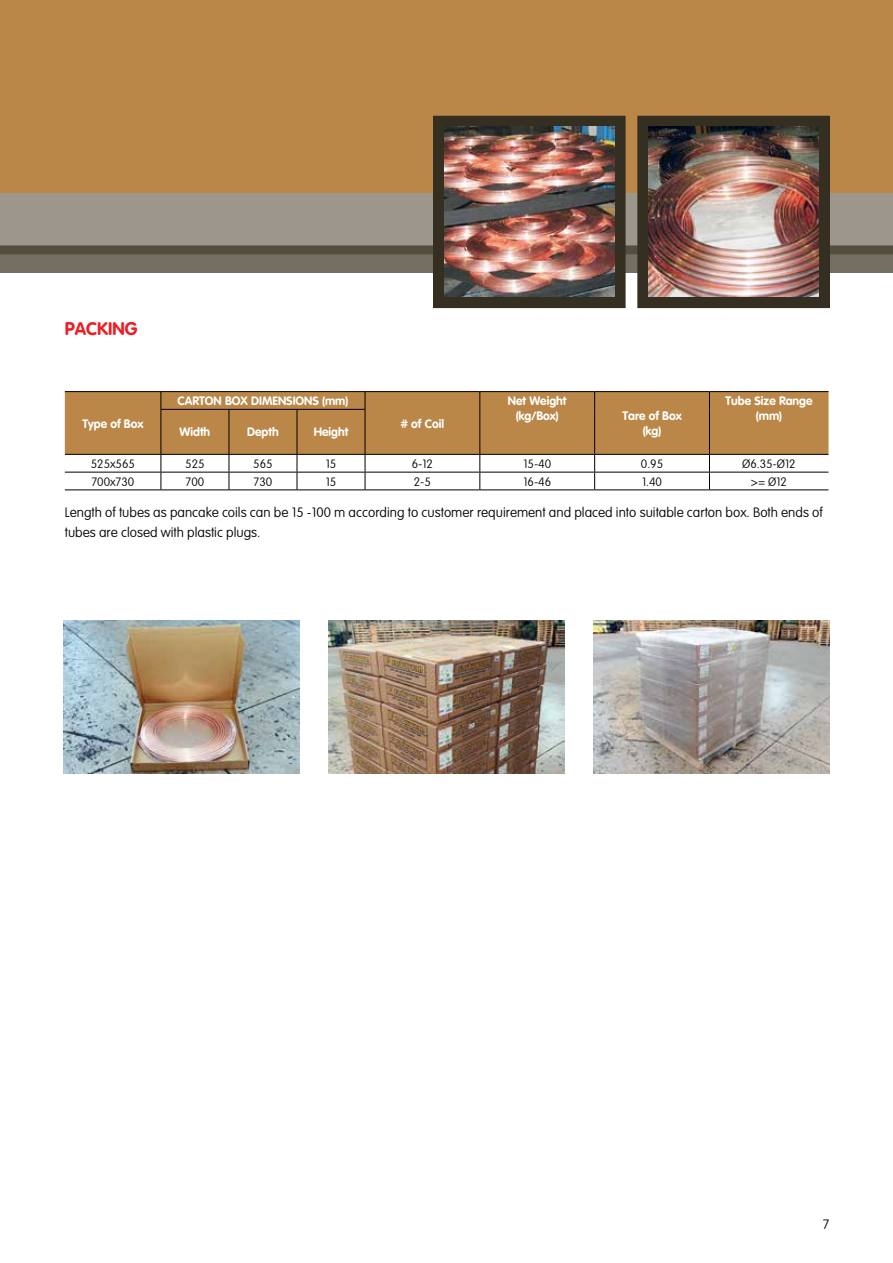
<style>
.page{position:relative;width:893px;height:1263px;background:#fff}
.page>*{position:absolute;margin:0;border:0;box-sizing:border-box;transform-origin:0 0}
.t1{font:700 18px "VAG Rounded";color:#ed1d24}
.t2{font:100 13.5px/19.5px "VAG Rounded";color:#000}
.t3{font:700 12px/15px "VAG Rounded";color:#fff;text-align:center}
.t4{font:100 12px "VAG Rounded";color:#000}
</style>
<div class="page">
<div style="left:0;top:0;width:893px;height:194px;background:#ba8748"></div>
<svg style="left:0;top:245px;width:893px;height:27px;background:#6a6457"></svg>
<div style="left:0;top:194px;width:893px;height:51px;background:#9c968d"></div>
<div style="left:638px;top:116px;width:191px;height:192px;background:#342f20"></div>
<img style="left:648px;top:127px;width:171px;height:170px">
<div style="left:434px;top:116px;width:191px;height:192px;background:#342f20"></div>
<img style="left:444px;top:127px;width:170px;height:170px">
<div style="left:65px;top:392px;width:763px;height:62px;background:#ba8748"></div>
<hr style="left:65px;top:391px;width:96px;height:1px;background:#000">
<svg style="left:161px;top:392px;width:1px;height:17px"></svg>
<hr style="left:161px;top:391px;width:68px;height:1px;background:#000">
<hr style="left:229px;top:391px;width:68px;height:1px;background:#000">
<hr style="left:297px;top:391px;width:68px;height:1px;background:#000">
<svg style="left:365px;top:392px;width:1px;height:17px"></svg>
<hr style="left:365px;top:391px;width:115px;height:1px;background:#000">
<svg style="left:479px;top:392px;width:1px;height:17px"></svg>
<hr style="left:479px;top:409px;width:1px;height:45px;background:#000">
<hr style="left:480px;top:391px;width:115px;height:1px;background:#000">
<svg style="left:594px;top:392px;width:1px;height:17px"></svg>
<hr style="left:594px;top:409px;width:1px;height:45px;background:#000">
<hr style="left:595px;top:391px;width:114px;height:1px;background:#000">
<svg style="left:709px;top:392px;width:1px;height:17px"></svg>
<hr style="left:709px;top:409px;width:1px;height:45px;background:#000">
<hr style="left:709px;top:391px;width:119px;height:1px;background:#000">
<hr style="left:161px;top:410px;width:1px;height:44px;background:#000">
<hr style="left:161px;top:409px;width:68px;height:1px;background:#000">
<hr style="left:229px;top:410px;width:1px;height:44px;background:#000">
<hr style="left:229px;top:409px;width:68px;height:1px;background:#000">
<hr style="left:297px;top:410px;width:1px;height:44px;background:#000">
<hr style="left:365px;top:410px;width:1px;height:44px;background:#000">
<hr style="left:297px;top:409px;width:68px;height:1px;background:#000">
<hr style="left:65px;top:454px;width:96px;height:1px;background:#000">
<hr style="left:161px;top:454px;width:68px;height:1px;background:#000">
<hr style="left:229px;top:454px;width:68px;height:1px;background:#000">
<hr style="left:297px;top:454px;width:68px;height:1px;background:#000">
<hr style="left:365px;top:454px;width:115px;height:1px;background:#000">
<hr style="left:480px;top:454px;width:115px;height:1px;background:#000">
<hr style="left:595px;top:454px;width:114px;height:1px;background:#000">
<hr style="left:709px;top:454px;width:119px;height:1px;background:#000">
<hr style="left:65px;top:472px;width:96px;height:1px;background:#000">
<hr style="left:65px;top:489px;width:96px;height:1px;background:#000">
<svg style="left:161px;top:455px;width:1px;height:34px"></svg>
<hr style="left:161px;top:472px;width:68px;height:1px;background:#000">
<hr style="left:161px;top:489px;width:68px;height:1px;background:#000">
<svg style="left:229px;top:455px;width:1px;height:34px"></svg>
<hr style="left:229px;top:472px;width:68px;height:1px;background:#000">
<hr style="left:229px;top:489px;width:68px;height:1px;background:#000">
<svg style="left:297px;top:455px;width:1px;height:34px"></svg>
<hr style="left:297px;top:472px;width:68px;height:1px;background:#000">
<hr style="left:297px;top:489px;width:68px;height:1px;background:#000">
<svg style="left:365px;top:455px;width:1px;height:34px"></svg>
<hr style="left:365px;top:472px;width:115px;height:1px;background:#000">
<hr style="left:365px;top:489px;width:115px;height:1px;background:#000">
<svg style="left:479px;top:455px;width:1px;height:34px"></svg>
<hr style="left:480px;top:472px;width:115px;height:1px;background:#000">
<hr style="left:480px;top:489px;width:115px;height:1px;background:#000">
<svg style="left:594px;top:455px;width:1px;height:34px"></svg>
<hr style="left:595px;top:472px;width:114px;height:1px;background:#000">
<hr style="left:595px;top:489px;width:114px;height:1px;background:#000">
<svg style="left:709px;top:455px;width:1px;height:34px"></svg>
<hr style="left:709px;top:472px;width:119px;height:1px;background:#000">
<hr style="left:709px;top:489px;width:119px;height:1px;background:#000">
<img style="left:64px;top:620px;width:235px;height:154px">
<img style="left:329px;top:620px;width:235px;height:154px">
<img style="left:594px;top:620px;width:235px;height:154px">
<h1 class="t1" style="left:65px;top:318px;width:74px">PACKING</h1>
<p class="t3" style="left:82px;top:416px;width:63px">Type of Box</p>
<p class="t3" style="left:178px;top:393px;width:172px">CARTON BOX DIMENSIONS (mm)</p>
<p class="t3" style="left:180px;top:425px;width:32px">Width</p>
<p class="t3" style="left:247px;top:425px;width:33px">Depth</p>
<p class="t3" style="left:314px;top:425px;width:36px">Height</p>
<p class="t3" style="left:401px;top:416px;width:45px"># of Coil</p>
<p class="t3" style="left:508px;top:393px;width:60px">Net Weight (kg/Box)</p>
<p class="t3" style="left:622px;top:408px;width:61px">Tare of Box (kg)</p>
<p class="t3" style="left:725px;top:393px;width:89px">Tube Size Range (mm)</p>
<p class="t4" style="left:91px;top:457px;width:46px">525x565</p>
<p class="t4" style="left:185px;top:457px;width:21px">525</p>
<p class="t4" style="left:253px;top:457px;width:21px">565</p>
<p class="t4" style="left:326px;top:457px;width:12px">15</p>
<p class="t4" style="left:412px;top:457px;width:23px">6-12</p>
<p class="t4" style="left:523px;top:457px;width:29px">15-40</p>
<p class="t4" style="left:641px;top:457px;width:24px">0.95</p>
<p class="t4" style="left:742px;top:457px;width:55px">Ø6.35-Ø12</p>
<p class="t4" style="left:91px;top:475px;width:44px">700x730</p>
<p class="t4" style="left:186px;top:475px;width:20px">700</p>
<p class="t4" style="left:254px;top:475px;width:20px">730</p>
<p class="t4" style="left:326px;top:475px;width:12px">15</p>
<p class="t4" style="left:414px;top:475px;width:19px">2-5</p>
<p class="t4" style="left:523px;top:475px;width:29px">16-46</p>
<p class="t4" style="left:642px;top:475px;width:21px">1.40</p>
<p class="t4" style="left:751px;top:475px;width:38px">&gt;= Ø12</p>
<p class="t2" style="left:65px;top:503px;width:759px">Length of tubes as pancake coils can be 15 -100 m according to customer requirement and placed into suitable carton box. Both ends of tubes are closed with plastic plugs.</p>
<p class="t2" style="left:823px;top:1214px;width:8px">7</p>
</div>
